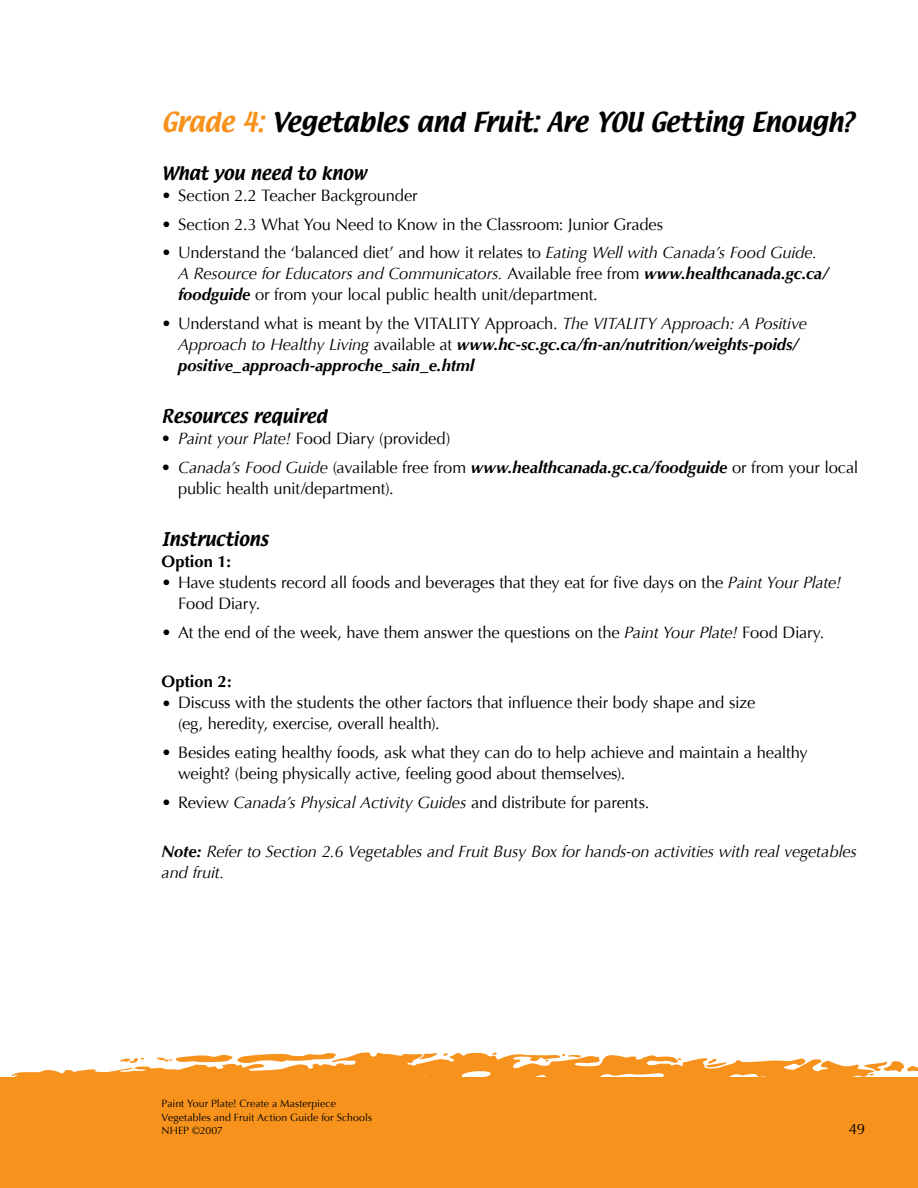
<style>
.page{position:relative;width:918px;height:1188px;background:#fff}
.page>*{position:absolute;margin:0;border:0;box-sizing:border-box;transform-origin:0 0}
.t1{font:24px "Textile";letter-spacing:-.01em;color:#000}
.t2{font:16.5px/21px "Optima";letter-spacing:-.01em;color:#000}
.t3{font:italic 700 16.5px/21px "Optima";letter-spacing:-.005em;color:#000}
.t4{font:italic 16.5px/21px "Optima";letter-spacing:-.01em;color:#000}
.t5{font:16.5px "Textile";letter-spacing:-.005em;color:#000}
.t6{font:700 16.5px "Optima";color:#000}
.t7{font:15px "Optima";color:#000}
.t8{font:10.5px/13.5px "Optima";letter-spacing:.005em;color:#000}
.s1{color:#f7931d}
.s2{font-style:italic}
.s3{font-weight:700;font-style:italic}
.s4{font-weight:400;font-style:normal}
.s5{font-weight:400}
.s6{font-weight:700}
</style>
<div class="page">
<div style="left:0;top:1077px;width:918px;height:111px;background:#f7931d"></div>
<svg style="left:11px;top:1052px;width:907px;height:25px"></svg>
<h1 class="t1" style="left:162px;top:105px;width:694px"><span class="s1">Grade 4:</span> Vegetables and Fruit: Are YOU Getting Enough?</h1>
<p class="t5" style="left:162px;top:162px;width:206px">What you need to know</p>
<p class="t2" style="left:162px;top:185px;width:258px">• Section 2.2 Teacher Backgrounder</p>
<p class="t2" style="left:162px;top:214px;width:503px">• Section 2.3 What You Need to Know in the Classroom: Junior Grades</p>
<p class="t2" style="left:178px;top:242px;width:652px;text-indent:-16px">• Understand the ‘balanced diet’ and how it relates to <span class="s2">Eating Well with Canada’s Food Guide.<br>A Resource for Educators and Communicators.</span> Available free from <span class="s3">www.healthcanada.gc.ca/ foodguide</span> or from your local public health unit/department.</p>
<p class="t3" style="left:178px;top:313px;width:631px;text-indent:-17px"><span class="s4">• Understand what is meant by the VITALITY Approach.</span> <span class="s5">The VITALITY Approach: A Positive<br>Approach to Healthy Living</span> <span class="s4">available at</span> www.hc-sc.gc.ca/fn-an/nutrition/weights-poids/ positive_approach-approche_sain_e.html</p>
<p class="t5" style="left:162px;top:405px;width:167px">Resources required</p>
<p class="t2" style="left:178px;top:425px;width:682px;line-height:28.5px"><span class="s2">Paint your Plate!</span> Food Diary (provided)<br><span class="s2">Canada’s Food Guide</span> (available free from <span class="s3">www.healthcanada.gc.ca/foodguide</span> or from your local</p>
<p class="t2" style="left:178px;top:478px;width:217px">public health unit/department).</p>
<p class="t5" style="left:162px;top:528px;width:108px">Instructions</p>
<p class="t6" style="left:162px;top:552px;width:71px">Option 1:</p>
<p class="t2" style="left:178px;top:572px;width:665px;text-indent:-17px">• Have students record all foods and beverages that they eat for five days on the <span class="s2">Paint Your Plate!<br></span>Food Diary.</p>
<p class="t2" style="left:162px;top:622px;width:664px">• At the end of the week, have them answer the questions on the <span class="s2">Paint Your Plate!</span> Food Diary.</p>
<p class="t6" style="left:162px;top:672px;width:72px">Option 2:</p>
<p class="t2" style="left:178px;top:693px;width:579px;text-indent:-17px">• Discuss with the students the other factors that influence their body shape and size (eg, heredity, exercise, overall health).</p>
<p class="t2" style="left:178px;top:742px;width:631px;text-indent:-17px">• Besides eating healthy foods, ask what they can do to help achieve and maintain a healthy weight? (being physically active, feeling good about themselves).</p>
<p class="t2" style="left:162px;top:792px;width:489px">• Review <span class="s2">Canada’s Physical Activity Guides</span> and distribute for parents.</p>
<p class="t4" style="left:162px;top:841px;width:697px"><span class="s6">Note:</span> Refer to Section 2.6 Vegetables and Fruit Busy Box for hands-on activities with real vegetables and fruit.</p>
<p class="t4" style="left:162px;top:425px;width:10px;line-height:28.5px">• •</p>
<p class="t8" style="left:162px;top:1097px;width:212px">Paint Your Plate! Create a Masterpiece<br>Vegetables and Fruit Action Guide for Schools<br>NHEP ©2007</p>
<p class="t7" style="left:849px;top:1120px;width:18px">49</p>
</div>
